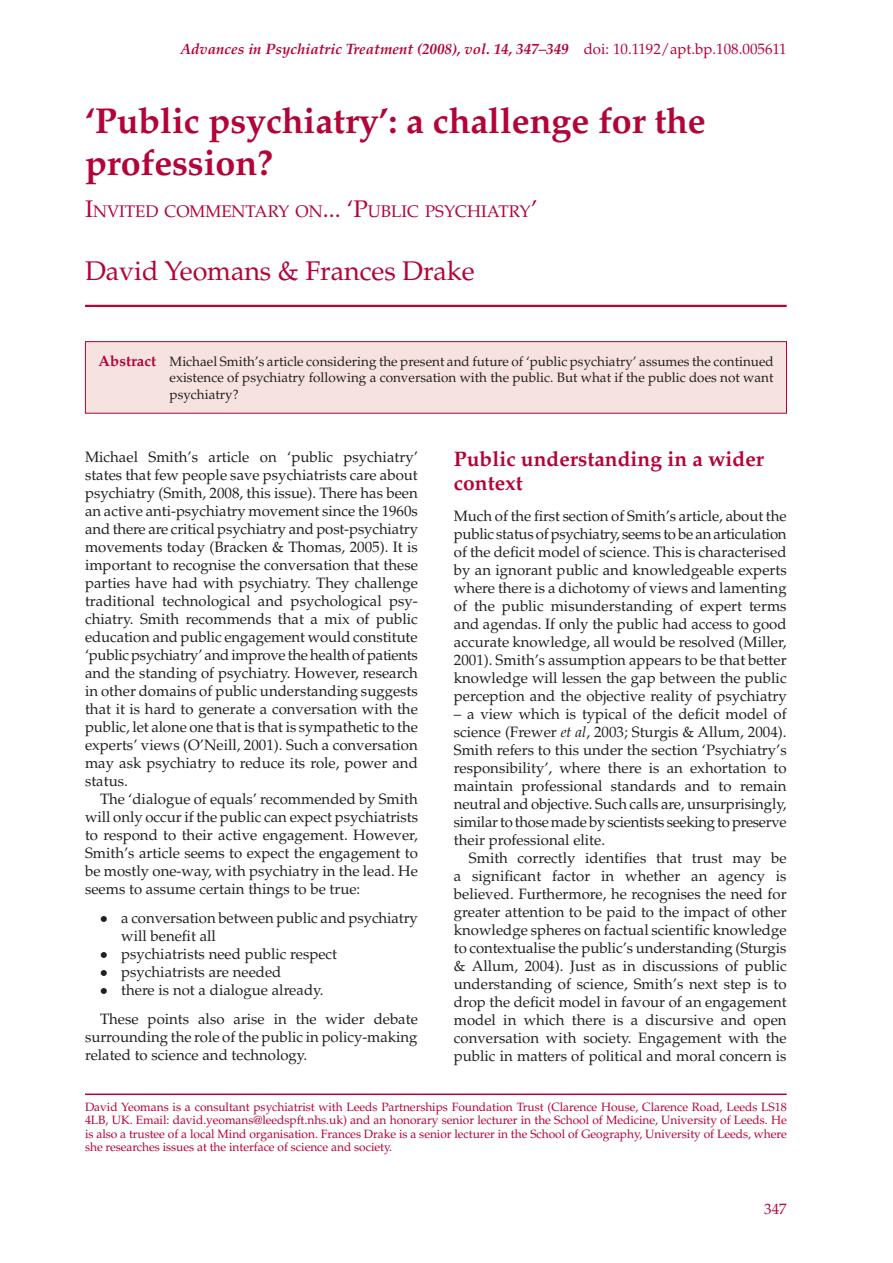
<style>
.page{position:relative;width:893px;height:1263px;background:#fff}
.page>*{position:absolute;margin:0;border:0;box-sizing:border-box;transform-origin:0 0}
.t1{font:700 36px/42px "Palatino";letter-spacing:-.005em;color:#b30437}
.Authors{font:27px "Palatino";letter-spacing:-.005em;color:#b30437}
.subhead_1{font:700 21px/24px "Palatino";color:#b30437}
.Invited_commentary{font:16.8px "Palatino";color:#b30437}
._1st_para{font:15px/18px "Palatino";color:#231f20;text-align:justify}
.Body_text{font:15px/18px "Palatino";color:#231f20;text-align:justify}
.Body_text_bullet_lis{font:15px/18px "Palatino";color:#231f20}
.running_head_opening{font:italic 700 15px "Palatino";color:#b30437}
.t2{font:15px "Palatino";color:#b30437}
.Abstract{font:13.5px/16.5px "Palatino";color:#231f20;text-align:justify}
.Affiliation{font:12px/13.5px "Palatino";letter-spacing:-.005em;color:#b30437;text-align:justify}
.s1{font-weight:400;font-style:normal}
.s2{font-size:24px}
.s3{font-weight:700;font-size:15px;color:#b30437}
.s4{font-family:"Newspaper Pi BT";font-size:12px}
.s5{font-style:italic}
</style>
<div class="page">
<hr style="left:85px;top:305px;width:702px;height:2px;background:#b30437">
<div style="left:85px;top:342px;width:701px;height:71px;background:#f6e2df"></div>
<div style="left:85px;top:341px;width:702px;height:73px;border:1px solid #b30437"></div>
<hr style="left:85px;top:1093px;width:702px;height:2px;background:#b30437">
<p class="running_head_opening" style="left:180px;top:40px;width:608px">Advances in Psychiatric Treatment (2008), vol. 14, 347–349 <span class="s1">doi: 10.1192/apt.bp.108.005611</span></p>
<p class="t1" style="left:85px;top:100px;width:622px">‘Public psychiatry’: a challenge for the profession?</p>
<p class="Invited_commentary" style="left:85px;top:201px;width:454px"><span class="s2">I</span>NVITED COMMENTARY ON<span class="s2">... ‘P</span>UBLIC PSYCHIATRY<span class="s2">’</span></p>
<p class="Authors" style="left:85px;top:255px;width:391px">David Yeomans &amp; Frances Drake</p>
<p class="Abstract" style="left:170px;top:353px;width:606px;text-indent:-71px"><span class="s3">Abstract</span> Michael Smith’s article considering the present and future of ‘public psychiatry’ assumes the continued existence of psychiatry following a conversation with the public. But what if the public does not want psychiatry?</p>
<p class="_1st_para" style="left:85px;top:448px;width:335px">Michael Smith’s article on ‘public psychiatry’ states that few people save psychiatrists care about psychiatry (Smith, 2008, this issue). There has been an active anti-psychiatry movement since the 1960s and there are critical psychiatry and post-psychiatry movements today (Bracken &amp; Thomas, 2005). It is important to recognise the conversation that these parties have had with psychiatry. They challenge traditional technological and psychological psy&shy;chiatry. Smith recommends that a mix of public education and public engagement would constitute ‘public psychiatry’ and improve the health of patients and the standing of psychiatry. However, research in other domains of public understanding suggests that it is hard to generate a conversation with the public, let alone one that is that is sympathetic to the experts’ views (O’Neill, 2001). Such a conversation may ask psychiatry to reduce its role, power and status.</p>
<p class="Body_text" style="left:85px;top:790px;width:334px;text-indent:15px">The ‘dialogue of equals’ recommended by Smith will only occur if the public can expect psychiatrists to respond to their active engagement. However, Smith’s article seems to expect the engagement to be mostly one-way, with psychiatry in the lead. He seems to assume certain things to be true:</p>
<p class="Body_text_bullet_lis" style="left:121px;top:909px;width:298px;text-indent:-21px"><span class="s4">•</span> a conversation between public and psychiatry will benefit all</p>
<p class="Body_text_bullet_lis" style="left:100px;top:945px;width:239px"><span class="s4">•</span> psychiatrists need public respect</p>
<p class="Body_text_bullet_lis" style="left:100px;top:963px;width:183px"><span class="s4">•</span> psychiatrists are needed</p>
<p class="Body_text_bullet_lis" style="left:100px;top:981px;width:225px"><span class="s4">•</span> there is not a dialogue already.</p>
<p class="Body_text" style="left:85px;top:1010px;width:334px;text-indent:15px">These points also arise in the wider debate surrounding the role of the public in policy-making related to science and technology.</p>
<p class="subhead_1" style="left:454px;top:447px;width:312px">Public understanding in a wider context</p>
<p class="_1st_para" style="left:454px;top:507px;width:334px">Much of the first section of Smith’s article, about the public status of psychiatry, seems to be an articulation of the deficit model of science. This is characterised by an ignorant public and knowledgeable experts where there is a dichotomy of views and lamenting of the public misunderstanding of expert terms and agendas. If only the public had access to good accurate knowledge, all would be resolved (Miller, 2001). Smith’s assumption appears to be that better knowledge will lessen the gap between the public perception and the objective reality of psychiatry</p>
<p class="_1st_para" style="left:454px;top:705px;width:334px">– a view which is typical of the deficit model of science (Frewer <span class="s5">et al</span>, 2003; Sturgis &amp; Allum, 2004).<br>Smith refers to this under the section ‘Psychiatry’s responsibility’, where there is an exhortation to maintain professional standards and to remain neutral and objective. Such calls are, unsurprisingly, similar to those made by scientists seeking to preserve their professional elite.</p>
<p class="Body_text" style="left:454px;top:849px;width:334px;text-indent:15px">Smith correctly identifies that trust may be a significant factor in whether an agency is believed. Furthermore, he recognises the need for greater attention to be paid to the impact of other knowledge spheres on factual scientific knowledge to contextualise the public’s understanding (Sturgis &amp; Allum, 2004). Just as in discussions of public understanding of science, Smith’s next step is to drop the deficit model in favour of an engagement model in which there is a discursive and open conversation with society. Engagement with the public in matters of political and moral concern is</p>
<p class="Affiliation" style="left:85px;top:1100px;width:703px">David Yeomans is a consultant psychiatrist with Leeds Partnerships Foundation Trust (Clarence House, Clarence Road, Leeds LS18<br>4LB, UK. Email: david.yeomans@leedspft.nhs.uk) and an honorary senior lecturer in the School of Medicine, University of Leeds. He is also a trustee of a local Mind organisation. Frances Drake is a senior lecturer in the School of Geography, University of Leeds, where she researches issues at the interface of science and society.</p>
<p class="t2" style="left:764px;top:1200px;width:24px">347</p>
</div>
